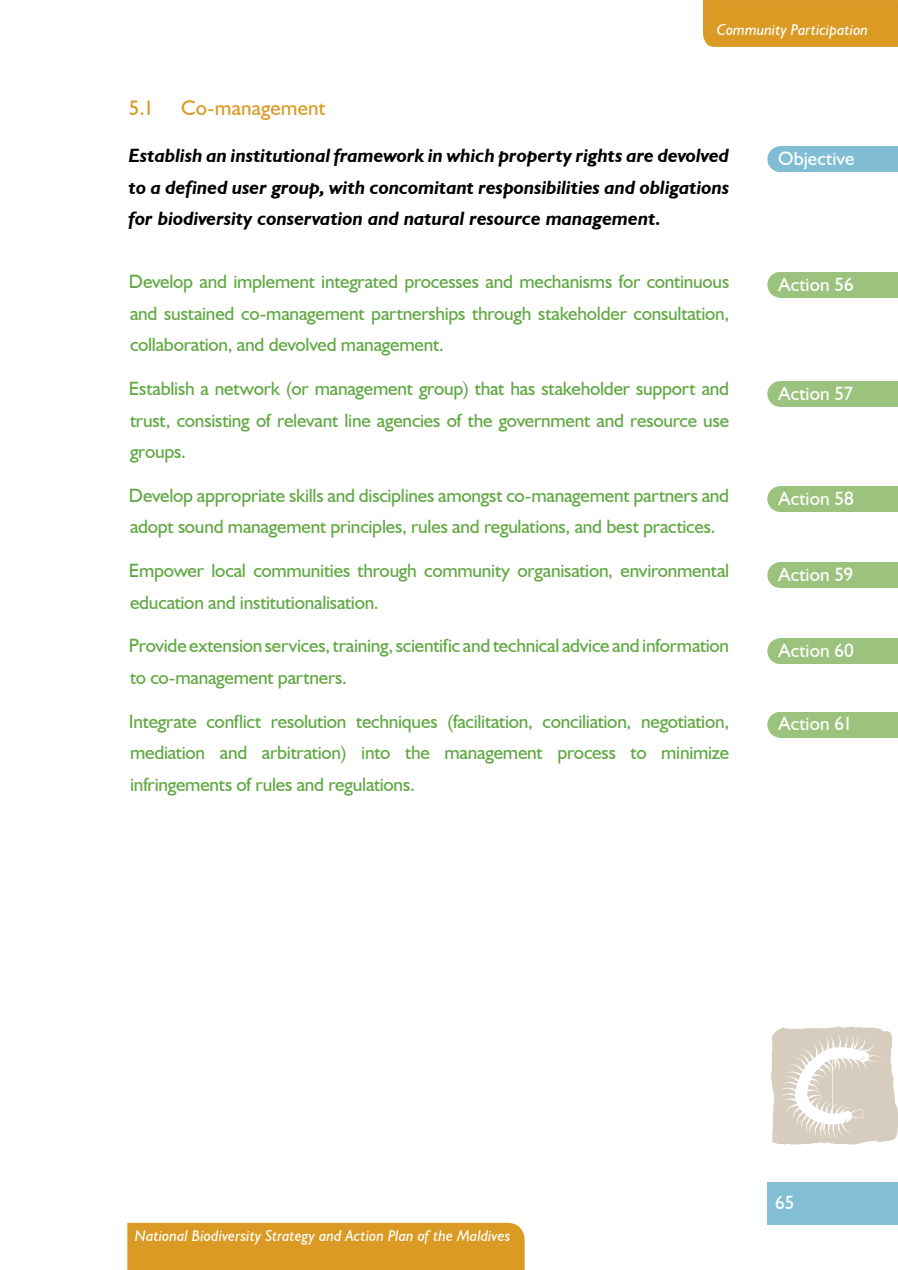
<style>
.page{position:relative;width:898px;height:1270px;background:#fff}
.page>*{position:absolute;margin:0;border:0;box-sizing:border-box;transform-origin:0 0}
.t1{font:21px "Humanist 521 BT";letter-spacing:.01em;color:#da9a23}
.t2{font:19.25px/31.5px "Humanist 521 BT";letter-spacing:-.015em;color:#5fa841;text-align:justify}
.t3{font:italic 700 19.25px/31.5px "Humanist 521 BT";color:#000;text-align:justify}
.t4{font:19.25px "Humanist 521 BT";letter-spacing:.005em;color:#fff}
.t5{font:italic 15.75px "Humanist 521 BT";letter-spacing:.005em;color:#fff}
</style>
<div class="page">
<div style="left:127px;top:1223px;width:398px;height:47px;background:#da9a23"></div>
<div style="left:767px;top:1182px;width:131px;height:43px;background:#82bed5"></div>
<div style="left:767px;top:146px;width:26px;height:26px;background:#81bdd5;border-radius:50%"></div>
<div style="left:779px;top:146px;width:119px;height:26px;background:#81bdd5"></div>
<div style="left:767px;top:272px;width:26px;height:26px;background:#9bc37e;border-radius:50%"></div>
<div style="left:779px;top:272px;width:119px;height:26px;background:#9bc37e"></div>
<div style="left:767px;top:381px;width:26px;height:26px;background:#9bc37e;border-radius:50%"></div>
<div style="left:779px;top:381px;width:119px;height:26px;background:#9bc37e"></div>
<div style="left:767px;top:486px;width:26px;height:26px;background:#9bc37e;border-radius:50%"></div>
<div style="left:779px;top:486px;width:119px;height:26px;background:#9bc37e"></div>
<div style="left:767px;top:562px;width:26px;height:26px;background:#9bc37e;border-radius:50%"></div>
<div style="left:779px;top:562px;width:119px;height:26px;background:#9bc37e"></div>
<div style="left:767px;top:638px;width:26px;height:26px;background:#9bc37e;border-radius:50%"></div>
<div style="left:779px;top:638px;width:119px;height:26px;background:#9bc37e"></div>
<div style="left:767px;top:712px;width:26px;height:26px;background:#9bc37e;border-radius:50%"></div>
<div style="left:779px;top:712px;width:119px;height:26px;background:#9bc37e"></div>
<div style="left:703px;top:0;width:195px;height:47px;background:#da9a23"></div>
<svg style="left:771px;top:1027px;width:127px;height:118px"></svg>
<p class="t5" style="left:717px;top:20px;width:153px">Community Participation</p>
<p class="t1" style="left:129px;top:95px;width:27px">5.1</p>
<p class="t1" style="left:181px;top:95px;width:146px">Co-management</p>
<p class="t3" style="left:129px;top:140px;width:602px">Establish an institutional framework in which property rights are devolved to a defined user group, with concomitant responsibilities and obligations for biodiversity conservation and natural resource management.</p>
<p class="t2" style="left:129px;top:266px;width:602px">Develop and implement integrated processes and mechanisms for continuous and sustained co-management partnerships through stakeholder consultation, collaboration, and devolved management.</p>
<p class="t2" style="left:129px;top:372px;width:602px">Establish a network (or management group) that has stakeholder support and trust, consisting of relevant line agencies of the government and resource use groups.</p>
<p class="t2" style="left:129px;top:479px;width:602px">Develop appropriate skills and disciplines amongst co-management partners and adopt sound management principles, rules and regulations, and best practices.</p>
<p class="t2" style="left:129px;top:554px;width:602px">Empower local communities through community organisation, environmental education and institutionalisation.</p>
<p class="t2" style="left:129px;top:630px;width:602px">Provide extension services, training, scientific and technical advice and information to co-management partners.</p>
<p class="t2" style="left:129px;top:705px;width:602px">Integrate conflict resolution techniques (facilitation, conciliation, negotiation, mediation and arbitration) into the management process to minimize infringements of rules and regulations.</p>
<p class="t4" style="left:778px;top:147px;width:78px">Objective</p>
<p class="t4" style="left:779px;top:272px;width:77px">Action 56</p>
<p class="t4" style="left:779px;top:381px;width:76px">Action 57</p>
<p class="t4" style="left:779px;top:486px;width:77px">Action 58</p>
<p class="t4" style="left:779px;top:562px;width:76px">Action 59</p>
<p class="t4" style="left:779px;top:638px;width:77px">Action 60</p>
<p class="t4" style="left:778px;top:712px;width:76px">Action 61</p>
<p class="t5" style="left:135px;top:1226px;width:377px">National Biodiversity Strategy and Action Plan of the Maldives</p>
<p class="t4" style="left:775px;top:1191px;width:21px">65</p>
</div>
